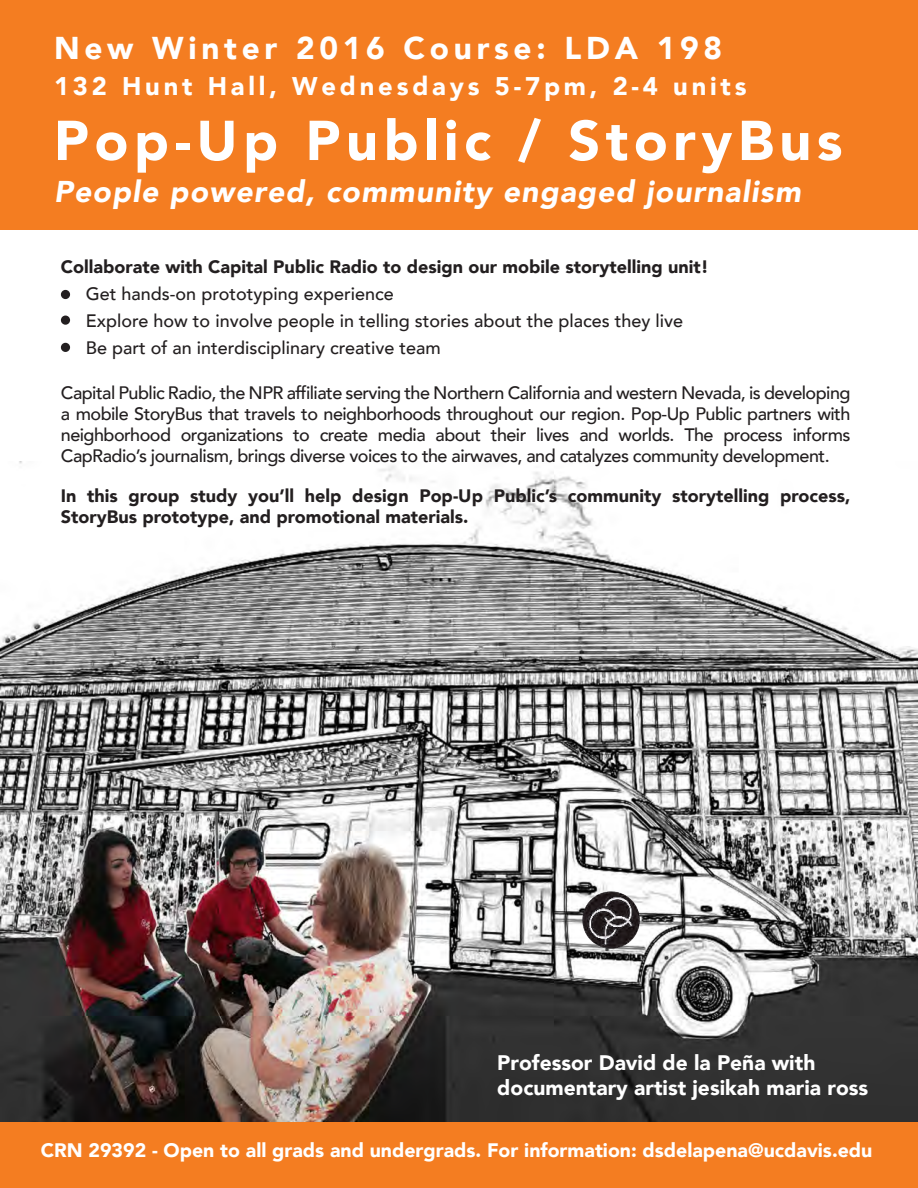
<style>
.page{position:relative;width:918px;height:1188px;background:#fff}
.page>*{position:absolute;margin:0;border:0;box-sizing:border-box;transform-origin:0 0}
.t1{font:900 55.5px "Avenir";letter-spacing:.1em;color:#fff}
.t2{font:900 31.5px "Avenir";letter-spacing:.15em;color:#fff}
.t3{font:italic 900 30px "Avenir";letter-spacing:.04em;color:#fff}
.t4{font:900 25.5px "Avenir";letter-spacing:.15em;color:#fff}
.t5{font:900 21px/25.2px "Avenir";color:#fff}
.t6{font:900 19.5px "Avenir";color:#fff}
.t7{font:500 18px/21px "Avenir";color:#231f20;text-align:justify}
.t8{font:900 18px/21px "Avenir";color:#231f20}
</style>
<div class="page">
<img style="left:0;top:462px;width:918px;height:661px">
<div style="left:0;top:1123px;width:918px;height:65px;background:#f47d21"></div>
<div style="left:0;top:0;width:918px;height:230px;background:#f47d21"></div>
<img style="left:582px;top:891px;width:58px;height:58px;border-radius:29px">
<div style="left:61px;top:290px;width:9px;height:9px;background:#231f20;border-radius:50%"></div>
<div style="left:61px;top:316px;width:9px;height:9px;background:#231f20;border-radius:50%"></div>
<div style="left:61px;top:343px;width:9px;height:9px;background:#231f20;border-radius:50%"></div>
<h2 class="t2" style="left:54px;top:21px;width:670px">New Winter 2016 Course: LDA 198</h2>
<h3 class="t4" style="left:54px;top:65px;width:694px">132 Hunt Hall, Wednesdays 5-7pm, 2-4 units</h3>
<h1 class="t1" style="left:54px;top:93px;width:790px">Pop-Up Public / StoryBus</h1>
<h3 class="t3" style="left:54px;top:167px;width:749px">People powered, community engaged journalism</h3>
<p class="t8" style="left:61px;top:255px;width:649px">Collaborate with Capital Public Radio to design our mobile storytelling unit!</p>
<p class="t7" style="left:61px;top:279px;width:624px;line-height:27px;text-align:left">· Get hands-on prototyping experience<br>· Explore how to involve people in telling stories about the places they live · Be part of an interdisciplinary creative team</p>
<p class="t7" style="left:61px;top:381px;width:791px">Capital Public Radio, the NPR affiliate serving the Northern California and western Nevada, is developing a mobile StoryBus that travels to neighborhoods throughout our region. Pop-Up Public partners with neighborhood organizations to create media about their lives and worlds. The process informs CapRadio’s journalism, brings diverse voices to the airwaves, and catalyzes community development.</p>
<p class="t8" style="left:61px;top:485px;width:791px">In this group study you’ll help design Pop-Up Public’s community storytelling process,<br>StoryBus prototype, and promotional materials.</p>
<p class="t5" style="left:497px;top:1050px;width:372px">Professor David de la Peña with documentary artist jesikah maria ross</p>
<p class="t6" style="left:41px;top:1134px;width:833px">CRN 29392 - Open to all grads and undergrads. For information: dsdelapena@ucdavis.edu</p>
</div>
